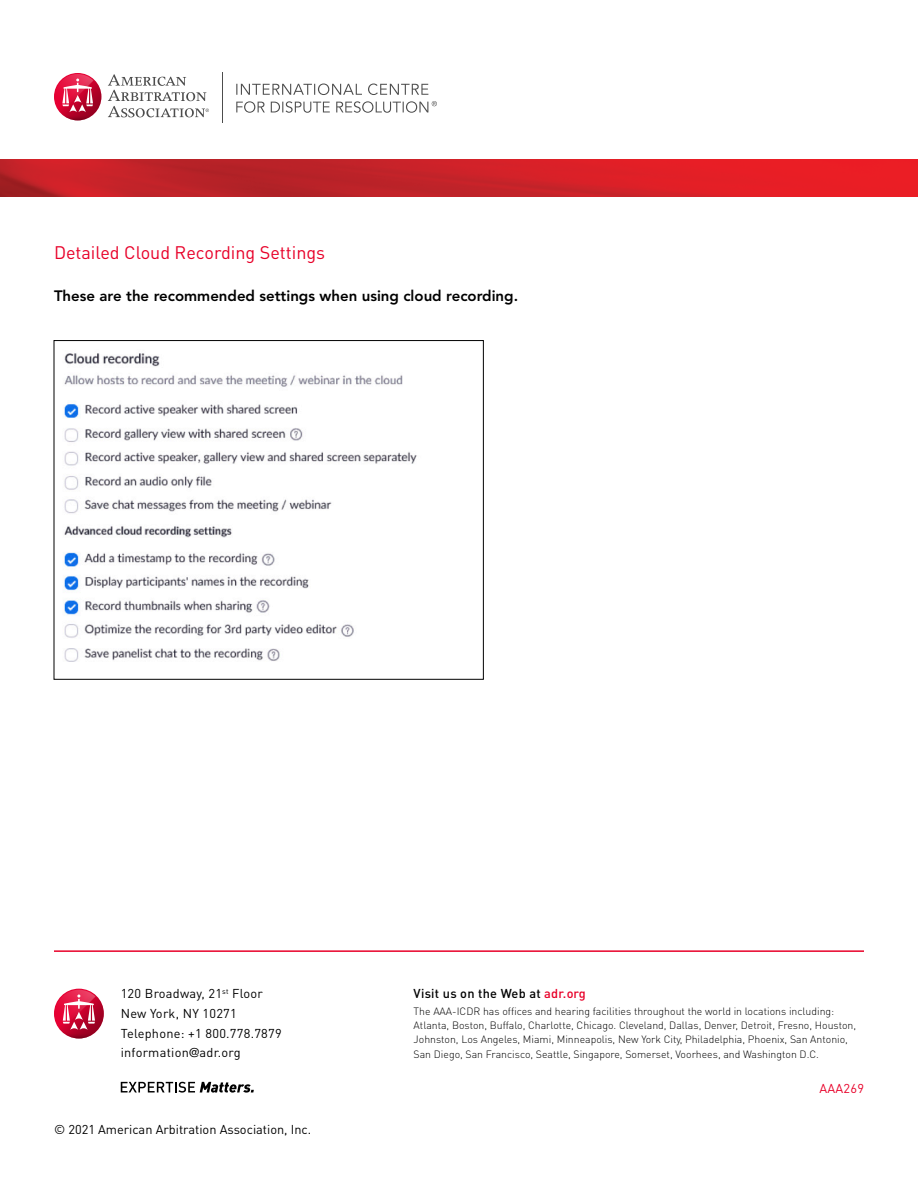
<style>
.page{position:relative;width:918px;height:1188px;background:#fff}
.page>*{position:absolute;margin:0;border:0;box-sizing:border-box;transform-origin:0 0}
.t1{font:18px "DIN";color:#e80029}
.t2{font:800 15px "Avenir LT Std";color:#000}
.t3{font:12.75px "DIN Pro";letter-spacing:.02em;color:#000}
.t4{font:12.75px "DIN Pro";color:#000}
.t5{font:500 12.75px "DIN Pro";letter-spacing:.02em;color:#000}
.t6{font:12.75px "DIN Pro";letter-spacing:.02em;color:#e80029}
.t7{font:300 10.5px/14.1px "DIN Pro";color:#000}
.s1{font-family:"Avenir Next"}
.s2{color:#e80029}
</style>
<div class="page">
<img style="left:0;top:160px;width:918px;height:36px">
<svg style="left:108px;top:74px;width:101px;height:43px"></svg>
<svg style="left:54px;top:73px;width:47px;height:47px"></svg>
<svg style="left:55px;top:74px;width:39px;height:46px"></svg>
<hr style="left:222px;top:72px;width:1px;height:50px;background:#4d4d4d">
<svg style="left:236px;top:83px;width:201px;height:30px"></svg>
<img style="left:64px;top:353px;width:353px;height:309px">
<div style="left:54px;top:340px;width:430px;height:340px;border:1px solid #000"></div>
<svg style="left:54px;top:989px;width:50px;height:50px"></svg>
<svg style="left:55px;top:990px;width:41px;height:49px"></svg>
<svg style="left:121px;top:1082px;width:133px;height:11px"></svg>
<hr style="left:54px;top:950px;width:810px;height:2px;background:#e80029">
<p class="t1" style="left:54px;top:241px;width:273px">Detailed Cloud Recording Settings</p>
<p class="t2" style="left:54px;top:287px;width:466px">These are the recommended settings when using cloud recording.</p>
<p class="t3" style="left:121px;top:985px;width:144px">120 Broadway, 21<sup>st</sup> Floor</p>
<p class="t3" style="left:121px;top:1005px;width:118px">New York, NY 10271</p>
<p class="t3" style="left:121px;top:1025px;width:163px">Telephone: +1 800.778.7879</p>
<p class="t3" style="left:121px;top:1044px;width:121px">information<span class="s1">@</span>adr.org</p>
<p class="t4" style="left:54px;top:1121px;width:259px">© 2021 American Arbitration Association, Inc.</p>
<p class="t5" style="left:414px;top:985px;width:174px">Visit us on the Web at <span class="s2">adr.org</span></p>
<p class="t7" style="left:414px;top:1004px;width:444px">The AAA-ICDR has offices and hearing facilities throughout the world in locations including:<br>Atlanta, Boston, Buffalo, Charlotte, Chicago. Cleveland, Dallas, Denver, Detroit, Fresno, Houston, Johnston, Los Angeles, Miami, Minneapolis, New York City, Philadelphia, Phoenix, San Antonio, San Diego, San Francisco, Seattle, Singapore, Somerset, Voorhees, and Washington D.C.</p>
<p class="t6" style="left:819px;top:1080px;width:46px">AAA269</p>
</div>
